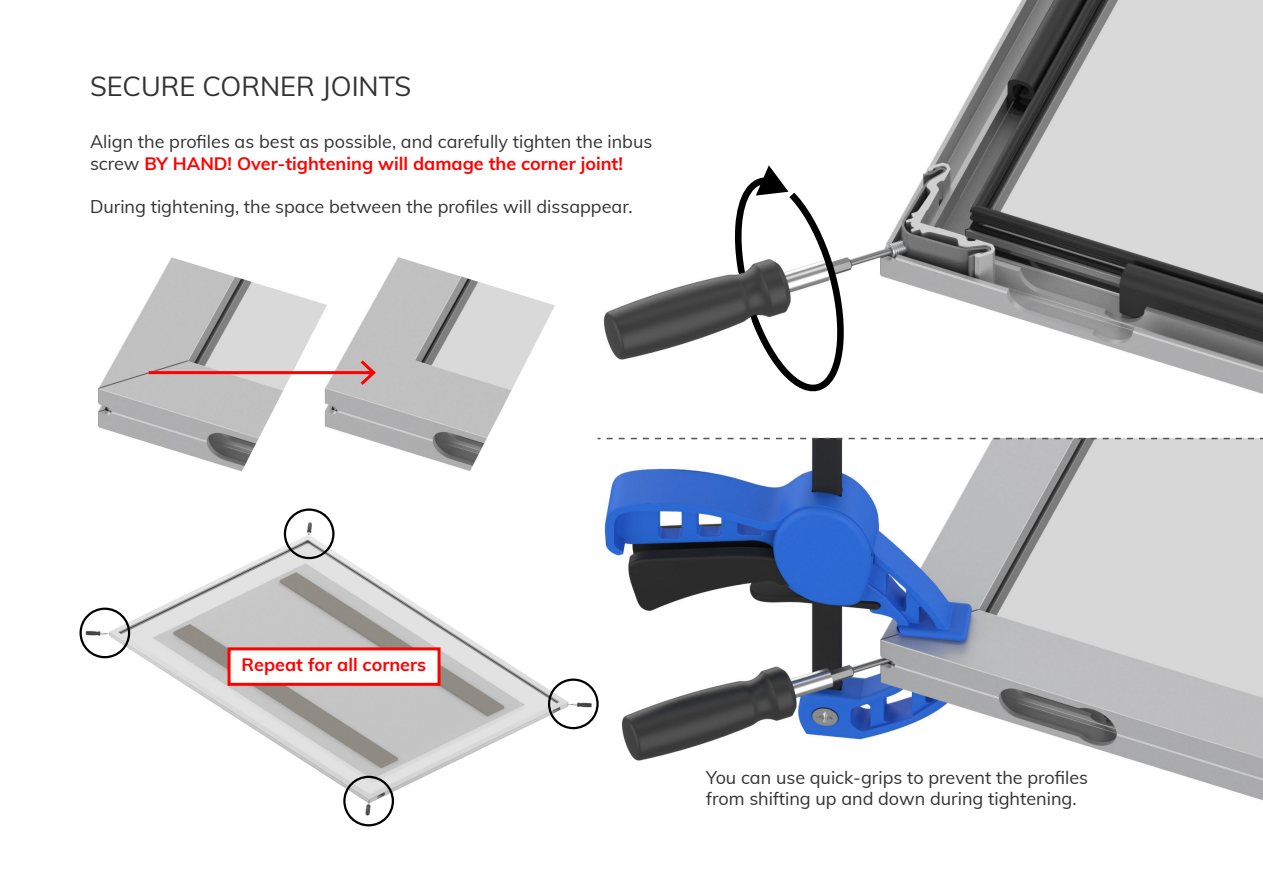
<style>
.page{position:relative;width:1263px;height:893px;background:#fff}
.page>*{position:absolute;margin:0;border:0;box-sizing:border-box;transform-origin:0 0}
.t1{font:27px "Muli";color:#323232}
.t2{font:18px/21.6px "Muli";color:#323232}
.t3{font:700 18px "Muli";color:#f00}
.s1{font-weight:700;color:#f00}
</style>
<div class="page">
<img style="left:597px;top:439px;width:666px;height:362px">
<img style="left:98px;top:257px;width:191px;height:215px">
<img style="left:603px;top:0;width:660px;height:394px">
<img style="left:289px;top:257px;width:266px;height:214px">
<img style="left:85px;top:521px;width:506px;height:296px">
<div style="left:343px;top:776px;width:51px;height:50px;border:2px solid #000;border-radius:50%"></div>
<div style="left:79px;top:608px;width:51px;height:50px;border:2px solid #000;border-radius:50%"></div>
<div style="left:284px;top:508px;width:50px;height:51px;border:2px solid #000;border-radius:50%"></div>
<div style="left:548px;top:678px;width:51px;height:51px;border:2px solid #000;border-radius:50%"></div>
<svg style="left:597px;top:438px;width:657px;height:1px"></svg>
<hr style="left:149px;top:371px;width:224px;height:3px;background:#f00">
<svg style="left:361px;top:360px;width:15px;height:25px"></svg>
<svg style="left:728px;top:165px;width:122px;height:229px"></svg>
<div style="left:228px;top:647px;width:212px;height:39px;background:#fff;border:3px solid #f00"></div>
<h1 class="t1" style="left:90px;top:66px;width:323px">SECURE CORNER JOINTS</h1>
<p class="t2" style="left:90px;top:130px;width:564px">Align the profiles as best as possible, and carefully tighten the inbus screw <span class="s1">BY HAND! Over-tightening will damage the corner joint!</span></p>
<p class="t2" style="left:90px;top:195px;width:544px">During tightening, the space between the profiles will dissappear.</p>
<p class="t3" style="left:242px;top:652px;width:186px">Repeat for all corners</p>
<p class="t2" style="left:706px;top:766px;width:383px">You can use quick-grips to prevent the profiles from shifting up and down during tightening.</p>
</div>
